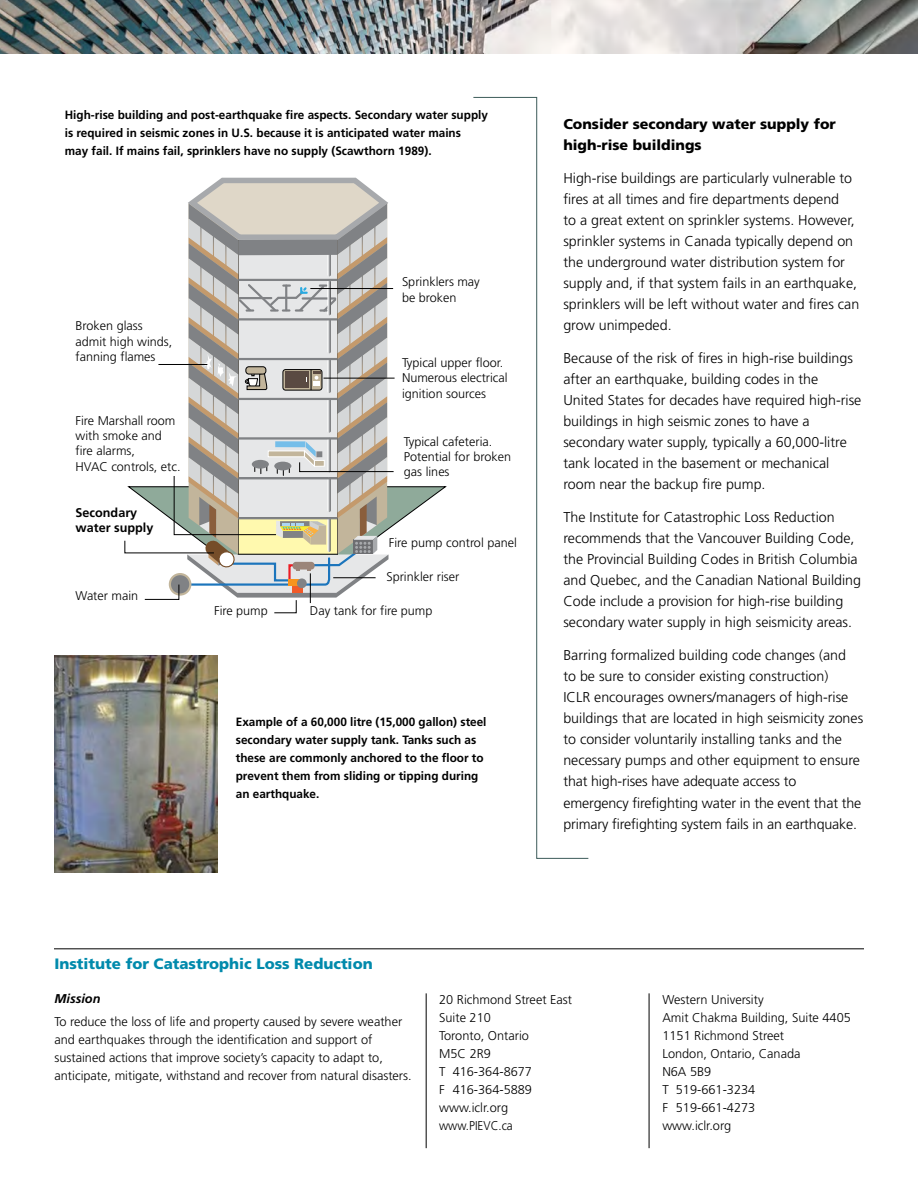
<style>
.page{position:relative;width:918px;height:1188px;background:#fff}
.page>*{position:absolute;margin:0;border:0;box-sizing:border-box;transform-origin:0 0}
.t1{font:900 15px "Frutiger";color:#008aac}
.t2{font:300 14.25px/21px "Frutiger";color:#000}
.t3{font:900 14.25px/21px "Frutiger";color:#000}
.t4{font:300 12.75px/18px "Frutiger";color:#000}
.t5{font:italic 700 12.75px "Frutiger";color:#000}
.t6{font:300 12.6px/15.3px "Frutiger";color:#000}
.t7{font:700 12.6px/15.3px "Frutiger";color:#000}
.t8{font:700 12px/18px "Frutiger";color:#000}
</style>
<div class="page">
<svg style="left:473px;top:97px;width:116px;height:762px"></svg>
<img style="left:0;top:0;width:918px;height:54px">
<hr style="left:54px;top:949px;width:810px;height:1px;background:#000">
<hr style="left:426px;top:993px;width:1px;height:155px;background:#000">
<hr style="left:649px;top:993px;width:1px;height:155px;background:#000">
<svg style="left:124px;top:177px;width:323px;height:436px"></svg>
<div style="left:292px;top:582px;width:10px;height:11px;background:#f15a29"></div>
<div style="left:288px;top:579px;width:15px;height:7px;background:#f7941e"></div>
<div style="left:297px;top:578px;width:10px;height:10px;background:#808285;border-radius:50%"></div>
<div style="left:293px;top:562px;width:22px;height:8px;background:#9b8579;border-radius:3px"></div>
<img style="left:54px;top:655px;width:164px;height:218px">
<p class="t8" style="left:65px;top:106px;width:425px">High-rise building and post-earthquake fire aspects. Secondary water supply is required in seismic zones in U.S. because it is anticipated water mains<br>may fail. If mains fail, sprinklers have no supply (Scawthorn 1989).</p>
<p class="t6" style="left:76px;top:318px;width:98px">Broken glass admit high winds, fanning flames</p>
<p class="t6" style="left:76px;top:413px;width:107px">Fire Marshall room with smoke and fire alarms,<br>HVAC controls, etc.</p>
<p class="t7" style="left:76px;top:504px;width:79px">Secondary water supply</p>
<p class="t6" style="left:76px;top:588px;width:64px">Water main</p>
<p class="t6" style="left:402px;top:274px;width:79px">Sprinklers may be broken</p>
<p class="t6" style="left:402px;top:355px;width:107px">Typical upper floor.<br>Numerous electrical ignition sources</p>
<p class="t6" style="left:404px;top:434px;width:109px">Typical cafeteria.<br>Potential for broken gas lines</p>
<p class="t6" style="left:389px;top:535px;width:129px">Fire pump control panel</p>
<p class="t6" style="left:386px;top:569px;width:74px">Sprinkler riser</p>
<p class="t6" style="left:214px;top:603px;width:55px">Fire pump</p>
<p class="t6" style="left:310px;top:603px;width:124px">Day tank for fire pump</p>
<p class="t8" style="left:236px;top:712px;width:252px">Example of a 60,000 litre (15,000 gallon) steel secondary water supply tank. Tanks such as these are commonly anchored to the floor to prevent them from sliding or tipping during an earthquake.</p>
<p class="t3" style="left:563px;top:114px;width:274px">Consider secondary water supply for high-rise buildings</p>
<p class="t2" style="left:563px;top:168px;width:297px">High-rise buildings are particularly vulnerable to fires at all times and fire departments depend<br>to a great extent on sprinkler systems. However, sprinkler systems in Canada typically depend on the underground water distribution system for supply and, if that system fails in an earthquake, sprinklers will be left without water and fires can grow unimpeded.</p>
<p class="t2" style="left:563px;top:348px;width:299px">Because of the risk of fires in high-rise buildings after an earthquake, building codes in the United States for decades have required high-rise buildings in high seismic zones to have a secondary water supply, typically a 60,000-litre tank located in the basement or mechanical room near the backup fire pump.</p>
<p class="t2" style="left:563px;top:507px;width:299px">The Institute for Catastrophic Loss Reduction recommends that the Vancouver Building Code, the Provincial Building Codes in British Columbia and Quebec, and the Canadian National Building Code include a provision for high-rise building secondary water supply in high seismicity areas.</p>
<p class="t2" style="left:563px;top:645px;width:301px">Barring formalized building code changes (and<br>to be sure to consider existing construction)<br>ICLR encourages owners/managers of high-rise buildings that are located in high seismicity zones to consider voluntarily installing tanks and the necessary pumps and other equipment to ensure that high-rises have adequate access to emergency firefighting water in the event that the primary firefighting system fails in an earthquake.</p>
<p class="t1" style="left:54px;top:955px;width:320px">Institute for Catastrophic Loss Reduction</p>
<p class="t5" style="left:54px;top:991px;width:48px">Mission</p>
<p class="t4" style="left:54px;top:1012px;width:359px">To reduce the loss of life and property caused by severe weather and earthquakes through the identification and support of sustained actions that improve society’s capacity to adapt to, anticipate, mitigate, withstand and recover from natural disasters.</p>
<p class="t4" style="left:439px;top:990px;width:134px">20 Richmond Street East<br>Suite 210<br>Toronto, Ontario<br>M5C 2R9<br>T 416-364-8677<br>F 416-364-5889 www.iclr.org www.PIEVC.ca</p>
<p class="t4" style="left:662px;top:990px;width:190px">Western University<br>Amit Chakma Building, Suite 4405<br>1151 Richmond Street<br>London, Ontario, Canada<br>N6A 5B9<br>T 519-661-3234<br>F 519-661-4273<br>www.iclr.org</p>
</div>
